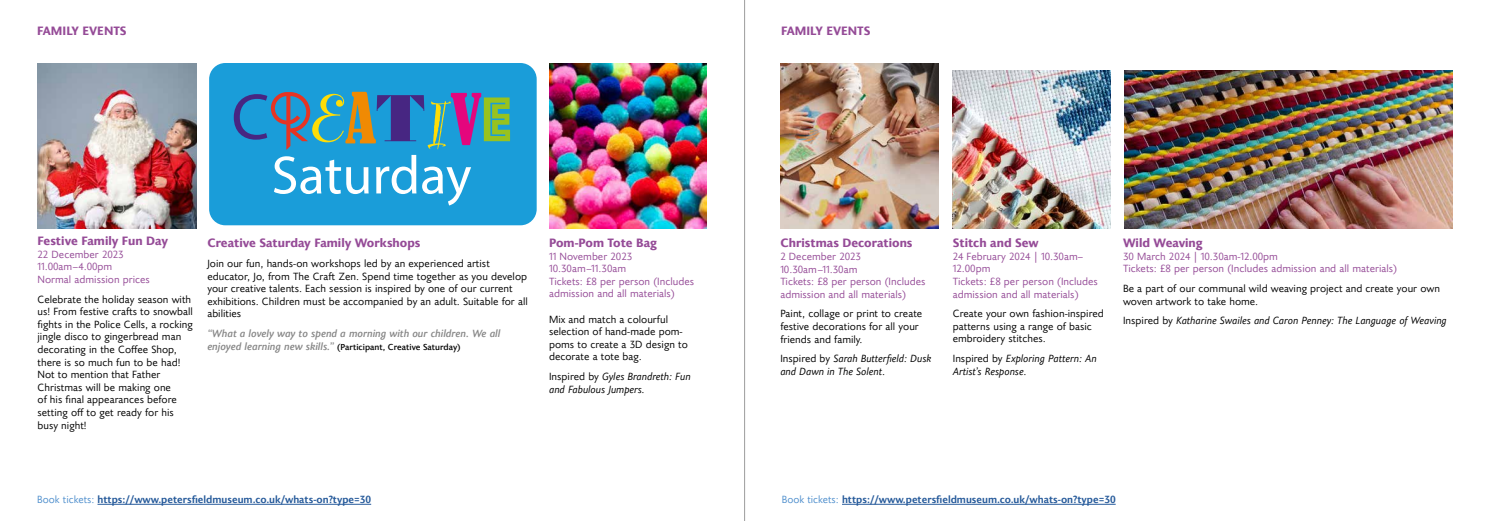
<style>
.page{position:relative;width:1489px;height:521px;background:#fff}
.page>*{position:absolute;margin:0;border:0;box-sizing:border-box;transform-origin:0 0}
.t1{font:800 12.25px "Joanna Sans Nova";color:#954b97}
.t2{font:10.5px/12.6px "Joanna Sans Nova";color:#000}
.t3{font:10.5px/12.6px "Joanna Sans Nova";color:#954b97}
.t4{font:italic 10.5px/12.6px "Joanna Sans Nova";color:#000}
.t5{font:700 10.5px "Joanna Sans Nova";color:#275b9b}
.t6{font:italic 500 10.5px "Joanna Sans Nova";color:#878787}
.t7{font:500 8.75px "Joanna Sans Nova";color:#000}
.s1{font-style:italic;font-size:10.5px;color:#878787}
.s2{font-style:normal}
.s3{font-weight:400;color:#4f8fcd}
</style>
<div class="page">
<img style="left:38px;top:63px;width:158px;height:165px">
<hr style="left:97px;top:504px;width:274px;height:1px;background:#275b9b">
<hr style="left:842px;top:504px;width:273px;height:1px;background:#275b9b">
<div style="left:209px;top:63px;width:327px;height:162px;background:#1a9dd9;border-radius:16px"></div>
<svg style="left:234px;top:92px;width:276px;height:113px"></svg>
<hr style="left:744px;top:0;width:1px;height:521px;background:#9d9d9c">
<img style="left:549px;top:63px;width:157px;height:165px">
<img style="left:780px;top:63px;width:158px;height:165px">
<img style="left:952px;top:71px;width:158px;height:157px">
<img style="left:1124px;top:71px;width:327px;height:157px">
<p class="t1" style="left:37px;top:22px;width:91px">FAMILY EVENTS</p>
<p class="t1" style="left:781px;top:22px;width:91px">FAMILY EVENTS</p>
<p class="t1" style="left:38px;top:232px;width:132px">Festive Family Fun Day</p>
<p class="t3" style="left:38px;top:247px;width:114px">22 December 2023<br>11.00am–4.00pm<br>Normal admission prices</p>
<p class="t2" style="left:38px;top:292px;width:157px">Celebrate the holiday season with us! From festive crafts to snowball fights in the Police Cells, a rocking jingle disco to gingerbread man decorating in the Coffee Shop, there is so much fun to be had!<br>Not to mention that Father<br>Christmas will be making one<br>of his final appearances before setting off to get ready for his busy night!</p>
<p class="t1" style="left:207px;top:234px;width:215px">Creative Saturday Family Workshops</p>
<p class="t2" style="left:207px;top:257px;width:322px">Join our fun, hands-on workshops led by an experienced artist educator, Jo, from The Craft Zen. Spend time together as you develop your creative talents. Each session is inspired by one of our current exhibitions. Children must be accompanied by an adult. Suitable for all abilities</p>
<p class="t6" style="left:207px;top:326px;width:294px">“What a lovely way to spend a morning with our children. We all</p>
<p class="t7" style="left:207px;top:340px;width:255px"><span class="s1">enjoyed learning new skills.”</span> (Participant, Creative Saturday)</p>
<p class="t1" style="left:549px;top:234px;width:110px">Pom-Pom Tote Bag</p>
<p class="t3" style="left:549px;top:249px;width:147px">11 November 2023<br>10.30am–11.30am<br>Tickets: £8 per person (Includes admission and all materials)</p>
<p class="t2" style="left:549px;top:312px;width:140px">Mix and match a colourful selection of hand-made pom&shy;poms to create a 3D design to decorate a tote bag.</p>
<p class="t4" style="left:549px;top:370px;width:143px"><span class="s2">Inspired by</span> Gyles Brandreth: Fun and Fabulous Jumpers.</p>
<p class="t1" style="left:780px;top:234px;width:134px">Christmas Decorations</p>
<p class="t3" style="left:780px;top:250px;width:147px">2 December 2023<br>10.30am–11.30am<br>Tickets: £8 per person (Includes admission and all materials)</p>
<p class="t2" style="left:780px;top:307px;width:143px">Paint, collage or print to create festive decorations for all your friends and family.</p>
<p class="t4" style="left:780px;top:352px;width:152px"><span class="s2">Inspired by</span> Sarah Butterfield: Dusk and Dawn in The Solent<span class="s2">.</span></p>
<p class="t1" style="left:952px;top:234px;width:87px">Stitch and Sew</p>
<p class="t3" style="left:952px;top:249px;width:147px">24 February 2024 | 10.30am–<br>12.00pm<br>Tickets: £8 per person (Includes admission and all materials)</p>
<p class="t2" style="left:952px;top:307px;width:153px">Create your own fashion-inspired patterns using a range of basic embroidery stitches.</p>
<p class="t4" style="left:952px;top:352px;width:145px"><span class="s2">Inspired by</span> Exploring Pattern: An<br>Artist’s Response.</p>
<p class="t1" style="left:1122px;top:234px;width:81px">Wild Weaving</p>
<p class="t3" style="left:1122px;top:249px;width:276px">30 March 2024 | 10.30am-12.00pm<br>Tickets: £8 per person (Includes admission and all materials)</p>
<p class="t2" style="left:1122px;top:282px;width:318px">Be a part of our communal wild weaving project and create your own woven artwork to take home.</p>
<p class="t4" style="left:1122px;top:314px;width:325px"><span class="s2">Inspired by</span> Katharine Swailes and Caron Penney: The Language of Weaving</p>
<p class="t5" style="left:37px;top:492px;width:335px"><span class="s3">Book tickets:</span> https://www.petersfieldmuseum.co.uk/whats-on?type=30</p>
<p class="t5" style="left:781px;top:492px;width:335px"><span class="s3">Book tickets:</span> https://www.petersfieldmuseum.co.uk/whats-on?type=30</p>
</div>
